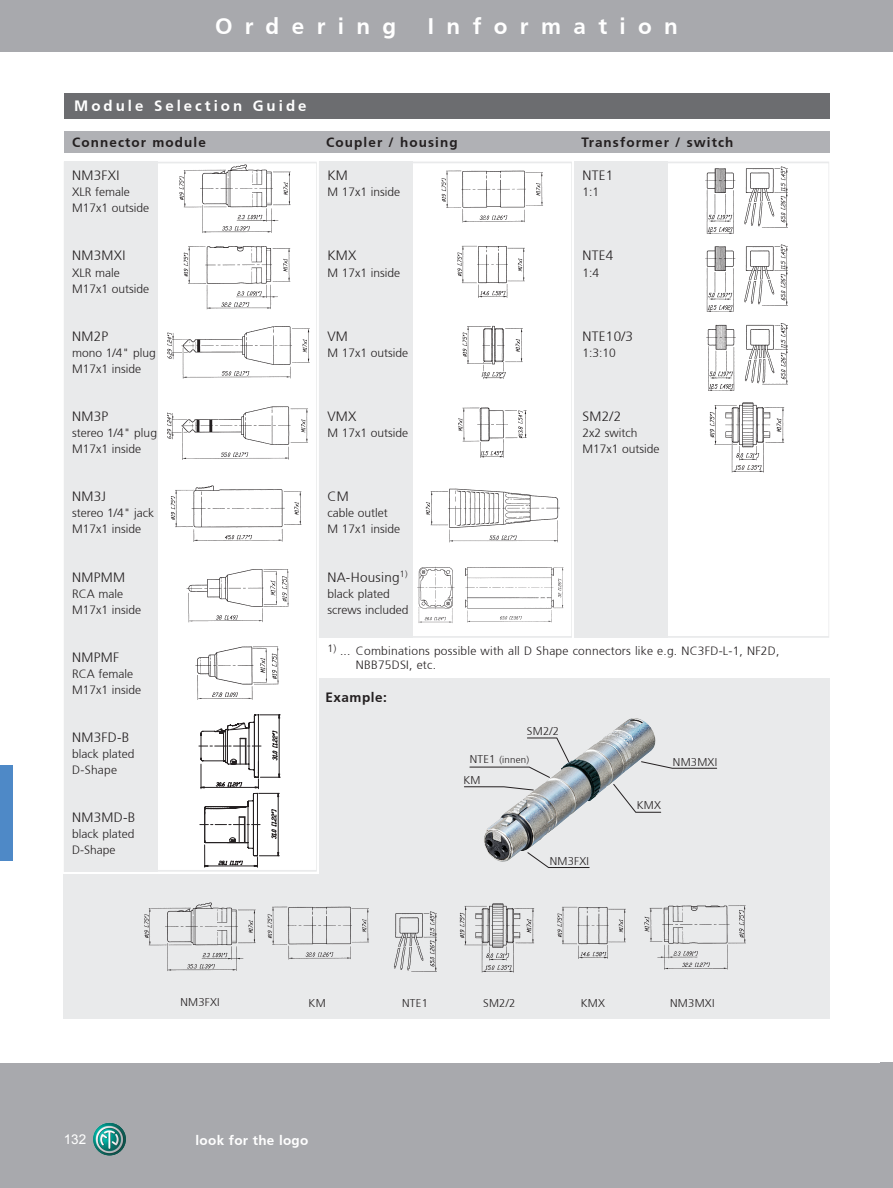
<style>
.page{position:relative;width:893px;height:1188px;background:#fff}
.page>*{position:absolute;margin:0;border:0;box-sizing:border-box;transform-origin:0 0}
.t1{font:700 22.5px "Frutiger";letter-spacing:.55em;color:#fff}
.t2{font:700 15px "Frutiger";letter-spacing:.2em;color:#fff}
.t3{font:300 13.5px "Frutiger";letter-spacing:.02em;color:#231f20}
.t4{font:700 13.5px "Frutiger";letter-spacing:.08em;color:#231f20}
.t5{font:700 13.5px "Frutiger";letter-spacing:.02em;color:#fff}
.t6{font:700 13.5px "Frutiger";letter-spacing:.04em;color:#231f20}
.t7{font:13.5px "Arial";color:#fff}
.t8{font:300 12px/16px "Frutiger";color:#231f20}
.t9{font:300 12px/13.5px "Frutiger";letter-spacing:.02em;color:#231f20}
.t10{font:300 11.25px "Frutiger";letter-spacing:.02em;color:#231f20}
.t11{font:300 9.75px "Frutiger";letter-spacing:.02em;color:#231f20}
.s1{font-size:11.25px}
</style>
<div class="page">
<div style="left:0;top:0;width:893px;height:51px;background:#a8a9ad"></div>
<div style="left:0;top:1063px;width:880px;height:125px;background:#a8a9ad"></div>
<div style="left:880px;top:1063px;width:13px;height:125px;background:#a8a9ad"></div>
<img style="left:93px;top:1123px;width:33px;height:32px;border-radius:16px">
<div style="left:64px;top:132px;width:765px;height:21px;background:#b0b1b5"></div>
<div style="left:64px;top:162px;width:93px;height:710px;background:#e9eaeb"></div>
<div style="left:319px;top:162px;width:93px;height:476px;background:#e9eaeb"></div>
<div style="left:574px;top:162px;width:94px;height:476px;background:#e9eaeb"></div>
<div style="left:576px;top:162px;width:253px;height:476px;border:1px solid #e9eaeb"></div>
<img style="left:179px;top:164px;width:112px;height:69px">
<img style="left:183px;top:246px;width:108px;height:64px">
<img style="left:167px;top:326px;width:143px;height:53px">
<img style="left:167px;top:406px;width:141px;height:54px">
<img style="left:170px;top:485px;width:132px;height:57px">
<img style="left:705px;top:166px;width:83px;height:68px">
<img style="left:706px;top:323px;width:82px;height:68px">
<img style="left:709px;top:402px;width:76px;height:71px">
<img style="left:705px;top:244px;width:83px;height:68px">
<div style="left:64px;top:94px;width:765px;height:25px;background:#6c6d70"></div>
<img style="left:186px;top:569px;width:103px;height:54px">
<img style="left:195px;top:646px;width:84px;height:54px">
<svg style="left:199px;top:714px;width:81px;height:153px"></svg>
<div style="left:319px;top:678px;width:510px;height:340px;background:#e9eaeb"></div>
<div style="left:64px;top:874px;width:257px;height:144px;background:#e9eaeb"></div>
<img style="left:484px;top:718px;width:172px;height:144px">
<svg style="left:527px;top:852px;width:63px;height:16px"></svg>
<svg style="left:464px;top:786px;width:70px;height:4px"></svg>
<svg style="left:469px;top:738px;width:100px;height:40px"></svg>
<svg style="left:641px;top:761px;width:76px;height:8px"></svg>
<img style="left:144px;top:902px;width:112px;height:69px">
<img style="left:394px;top:911px;width:43px;height:61px">
<img style="left:459px;top:903px;width:76px;height:70px">
<img style="left:557px;top:906px;width:69px;height:53px">
<img style="left:644px;top:905px;width:102px;height:65px">
<img style="left:267px;top:906px;width:102px;height:54px">
<div style="left:319px;top:162px;width:253px;height:476px;border:1px solid #e9eaeb"></div>
<div style="left:64px;top:162px;width:253px;height:709px;border:1px solid #e9eaeb"></div>
<img style="left:441px;top:170px;width:102px;height:53px">
<img style="left:457px;top:245px;width:68px;height:53px">
<img style="left:462px;top:325px;width:61px;height:54px">
<img style="left:458px;top:407px;width:69px;height:51px">
<img style="left:426px;top:488px;width:134px;height:55px">
<img style="left:417px;top:566px;width:146px;height:57px">
<div style="left:0;top:765px;width:13px;height:96px;background:#4e89c7"></div>
<svg style="left:613px;top:784px;width:48px;height:29px"></svg>
<h1 class="t1" style="left:215px;top:13px;width:183px">Ordering</h1>
<h1 class="t1" style="left:428px;top:13px;width:252px">Information</h1>
<p class="t2" style="left:74px;top:97px;width:234px">Module Selection Guide</p>
<p class="t4" style="left:72px;top:134px;width:135px">Connector module</p>
<p class="t4" style="left:326px;top:134px;width:133px">Coupler / housing</p>
<p class="t4" style="left:581px;top:134px;width:154px">Transformer / switch</p>
<p class="t3" style="left:72px;top:168px;width:49px">NM3FXI</p>
<p class="t8" style="left:72px;top:184px;width:79px">XLR female<br>M17x1 outside</p>
<p class="t3" style="left:72px;top:248px;width:55px">NM3MXI</p>
<p class="t8" style="left:72px;top:264px;width:79px">XLR male<br>M17x1 outside</p>
<p class="t3" style="left:72px;top:328px;width:38px">NM2P</p>
<p class="t8" style="left:72px;top:345px;width:85px">mono 1/4" plug<br>M17x1 inside</p>
<p class="t3" style="left:72px;top:409px;width:38px">NM3P</p>
<p class="t8" style="left:72px;top:425px;width:86px">stereo 1/4" plug<br>M17x1 inside</p>
<p class="t3" style="left:72px;top:489px;width:35px">NM3J</p>
<p class="t8" style="left:72px;top:505px;width:84px">stereo 1/4" jack<br>M17x1 inside</p>
<p class="t3" style="left:72px;top:569px;width:54px">NMPMM</p>
<p class="t8" style="left:72px;top:585px;width:71px">RCA male<br>M17x1 inside</p>
<p class="t3" style="left:72px;top:649px;width:48px">NMPMF</p>
<p class="t8" style="left:72px;top:666px;width:71px">RCA female<br>M17x1 inside</p>
<p class="t3" style="left:72px;top:730px;width:59px">NM3FD-B</p>
<p class="t8" style="left:72px;top:746px;width:64px">black plated<br>D-Shape</p>
<p class="t3" style="left:72px;top:810px;width:65px">NM3MD-B</p>
<p class="t8" style="left:72px;top:826px;width:64px">black plated<br>D-Shape</p>
<p class="t3" style="left:327px;top:168px;width:22px">KM</p>
<p class="t8" style="left:327px;top:184px;width:74px">M 17x1 inside</p>
<p class="t3" style="left:583px;top:168px;width:32px">NTE1</p>
<p class="t8" style="left:583px;top:184px;width:18px">1:1</p>
<p class="t3" style="left:327px;top:248px;width:31px">KMX</p>
<p class="t8" style="left:327px;top:264px;width:74px">M 17x1 inside</p>
<p class="t3" style="left:583px;top:248px;width:32px">NTE4</p>
<p class="t8" style="left:583px;top:264px;width:18px">1:4</p>
<p class="t3" style="left:327px;top:328px;width:22px">VM</p>
<p class="t8" style="left:327px;top:345px;width:82px">M 17x1 outside</p>
<p class="t3" style="left:583px;top:328px;width:52px">NTE10/3</p>
<p class="t8" style="left:583px;top:345px;width:35px">1:3:10</p>
<p class="t3" style="left:327px;top:409px;width:31px">VMX</p>
<p class="t8" style="left:327px;top:425px;width:82px">M 17x1 outside</p>
<p class="t3" style="left:583px;top:409px;width:40px">SM2/2</p>
<p class="t8" style="left:583px;top:425px;width:79px">2x2 switch<br>M17x1 outside</p>
<p class="t3" style="left:327px;top:489px;width:23px">CM</p>
<p class="t8" style="left:327px;top:505px;width:74px">cable outlet<br>M 17x1 inside</p>
<p class="t3" style="left:327px;top:569px;width:82px">NA-Housing<sup>1)</sup></p>
<p class="t8" style="left:327px;top:585px;width:83px">black plated screws included</p>
<p class="t9" style="left:356px;top:644px;width:425px;text-indent:-28px"><sup>1)</sup> ... Combinations possible with all D Shape connectors like e.g. NC3FD-L-1, NF2D,<br>NBB75DSI, etc.</p>
<p class="t6" style="left:325px;top:689px;width:63px">Example:</p>
<p class="t10" style="left:527px;top:725px;width:34px">SM2/2</p>
<p class="t11" style="left:470px;top:754px;width:61px"><span class="s1">NTE1</span> (innen)</p>
<p class="t10" style="left:673px;top:756px;width:46px">NM3MXI</p>
<p class="t10" style="left:637px;top:799px;width:26px">KMX</p>
<p class="t10" style="left:463px;top:773px;width:19px">KM</p>
<p class="t10" style="left:550px;top:855px;width:41px">NM3FXI</p>
<p class="t10" style="left:180px;top:996px;width:41px">NM3FXI</p>
<p class="t10" style="left:309px;top:997px;width:19px">KM</p>
<p class="t10" style="left:402px;top:996px;width:27px">NTE1</p>
<p class="t10" style="left:483px;top:996px;width:34px">SM2/2</p>
<p class="t10" style="left:581px;top:997px;width:26px">KMX</p>
<p class="t10" style="left:670px;top:997px;width:46px">NM3MXI</p>
<p class="t7" style="left:64px;top:1131px;width:24px">132</p>
<p class="t5" style="left:196px;top:1132px;width:114px">look for the logo</p>
</div>
